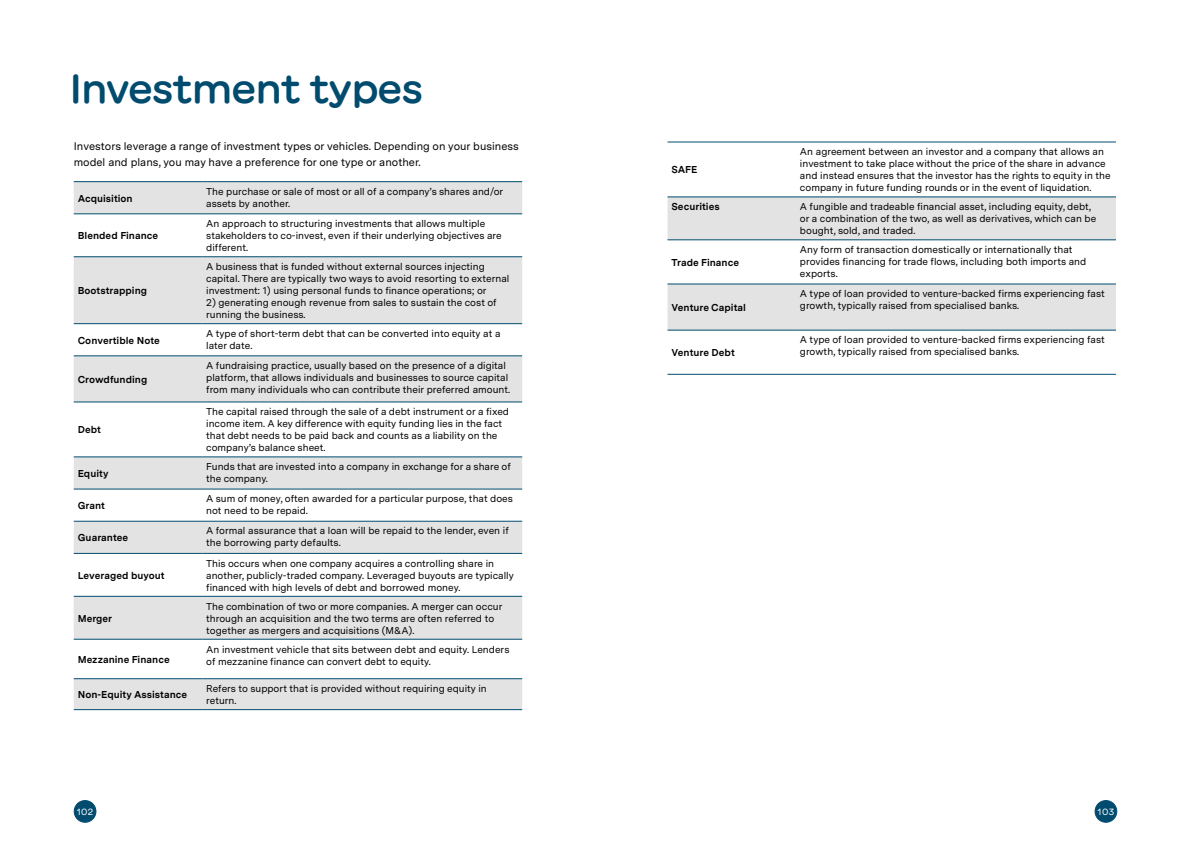
<style>
.page{position:relative;width:1191px;height:842px;background:#fff}
.page>*{position:absolute;margin:0;border:0;box-sizing:border-box;transform-origin:0 0}
.t1{font:500 40px "GT Maru";letter-spacing:-.05em;color:#004b6e}
.t2{font:11px/16px "Messina Sans";color:#000}
.t3{font:10px/12px "Messina Sans";color:#000}
.t4{font:700 10px "Messina Sans";color:#000}
.t5{font:9px "GT Maru";letter-spacing:.045em;color:#fff}
</style>
<div class="page">
<div style="left:74px;top:182px;width:448px;height:527px;background:#e3e3e3"></div>
<svg style="left:74px;top:215px;width:448px;height:463px"></svg>
<hr style="left:74px;top:181px;width:128px;height:1px;background:#004b6e">
<hr style="left:202px;top:181px;width:320px;height:1px;background:#004b6e">
<hr style="left:74px;top:214px;width:128px;height:1px;background:#004b6e">
<hr style="left:202px;top:214px;width:320px;height:1px;background:#004b6e">
<hr style="left:74px;top:256px;width:128px;height:1px;background:#004b6e">
<hr style="left:202px;top:256px;width:320px;height:1px;background:#004b6e">
<hr style="left:74px;top:323px;width:128px;height:1px;background:#004b6e">
<hr style="left:202px;top:323px;width:320px;height:1px;background:#004b6e">
<hr style="left:74px;top:356px;width:128px;height:1px;background:#004b6e">
<hr style="left:202px;top:356px;width:320px;height:1px;background:#004b6e">
<hr style="left:74px;top:402px;width:128px;height:1px;background:#004b6e">
<hr style="left:202px;top:402px;width:320px;height:1px;background:#004b6e">
<hr style="left:74px;top:457px;width:128px;height:1px;background:#004b6e">
<hr style="left:202px;top:457px;width:320px;height:1px;background:#004b6e">
<hr style="left:74px;top:489px;width:128px;height:1px;background:#004b6e">
<hr style="left:202px;top:489px;width:320px;height:1px;background:#004b6e">
<hr style="left:74px;top:521px;width:128px;height:1px;background:#004b6e">
<hr style="left:202px;top:521px;width:320px;height:1px;background:#004b6e">
<hr style="left:74px;top:553px;width:128px;height:1px;background:#004b6e">
<hr style="left:202px;top:553px;width:320px;height:1px;background:#004b6e">
<hr style="left:74px;top:596px;width:128px;height:1px;background:#004b6e">
<hr style="left:202px;top:596px;width:320px;height:1px;background:#004b6e">
<hr style="left:74px;top:639px;width:128px;height:1px;background:#004b6e">
<hr style="left:202px;top:639px;width:320px;height:1px;background:#004b6e">
<hr style="left:74px;top:678px;width:128px;height:1px;background:#004b6e">
<hr style="left:202px;top:678px;width:320px;height:1px;background:#004b6e">
<hr style="left:74px;top:709px;width:128px;height:1px;background:#004b6e">
<hr style="left:202px;top:709px;width:320px;height:1px;background:#004b6e">
<svg style="left:667px;top:196px;width:449px;height:178px"></svg>
<svg style="left:667px;top:198px;width:449px;height:132px;fill:#e3e3e3"></svg>
<hr style="left:667px;top:142px;width:129px;height:1px;background:#004b6e">
<hr style="left:796px;top:142px;width:320px;height:1px;background:#004b6e">
<hr style="left:667px;top:197px;width:129px;height:1px;background:#004b6e">
<hr style="left:796px;top:197px;width:320px;height:1px;background:#004b6e">
<hr style="left:667px;top:240px;width:129px;height:1px;background:#004b6e">
<hr style="left:796px;top:240px;width:320px;height:1px;background:#004b6e">
<hr style="left:667px;top:284px;width:129px;height:1px;background:#004b6e">
<hr style="left:796px;top:284px;width:320px;height:1px;background:#004b6e">
<hr style="left:667px;top:330px;width:129px;height:1px;background:#004b6e">
<hr style="left:796px;top:330px;width:320px;height:1px;background:#004b6e">
<hr style="left:667px;top:374px;width:129px;height:1px;background:#004b6e">
<hr style="left:796px;top:374px;width:320px;height:1px;background:#004b6e">
<div style="left:74px;top:800px;width:22px;height:22px;background:#004b6e;border-radius:50%"></div>
<div style="left:74px;top:800px;width:22px;height:23px;border:1px solid #004b6e;border-radius:50%"></div>
<div style="left:1095px;top:800px;width:21px;height:22px;background:#004b6e;border-radius:50%"></div>
<div style="left:1094px;top:800px;width:23px;height:23px;border:1px solid #004b6e;border-radius:50%"></div>
<h1 class="t1" style="left:69px;top:65px;width:356px">Investment types</h1>
<p class="t2" style="left:74px;top:138px;width:446px">Investors leverage a range of investment types or vehicles. Depending on your business model and plans, you may have a preference for one type or another.</p>
<p class="t4" style="left:78px;top:191px;width:57px">Acquisition</p>
<p class="t3" style="left:206px;top:185px;width:298px">The purchase or sale of most or all of a company’s shares and/or assets by another.</p>
<p class="t4" style="left:78px;top:228px;width:82px">Blended Finance</p>
<p class="t3" style="left:206px;top:217px;width:297px">An approach to structuring investments that allows multiple stakeholders to co-invest, even if their underlying objectives are different.</p>
<p class="t4" style="left:78px;top:283px;width:71px">Bootstrapping</p>
<p class="t3" style="left:206px;top:260px;width:305px">A business that is funded without external sources injecting capital. There are typically two ways to avoid resorting to external investment: 1) using personal funds to finance operations; or</p>
<p class="t3" style="left:206px;top:296px;width:292px">2) generating enough revenue from sales to sustain the cost of running the business.</p>
<p class="t4" style="left:78px;top:333px;width:84px">Convertible Note</p>
<p class="t3" style="left:206px;top:327px;width:296px">A type of short-term debt that can be converted into equity at a later date.</p>
<p class="t4" style="left:78px;top:372px;width:71px">Crowdfunding</p>
<p class="t3" style="left:206px;top:359px;width:305px">A fundraising practice, usually based on the presence of a digital platform, that allows individuals and businesses to source capital from many individuals who can contribute their preferred amount.</p>
<p class="t4" style="left:78px;top:422px;width:25px">Debt</p>
<p class="t3" style="left:206px;top:405px;width:304px">The capital raised through the sale of a debt instrument or a fixed income item. A key difference with equity funding lies in the fact that debt needs to be paid back and counts as a liability on the company’s balance sheet.</p>
<p class="t4" style="left:78px;top:466px;width:32px">Equity</p>
<p class="t3" style="left:206px;top:460px;width:306px">Funds that are invested into a company in exchange for a share of the company.</p>
<p class="t4" style="left:78px;top:498px;width:29px">Grant</p>
<p class="t3" style="left:206px;top:492px;width:308px">A sum of money, often awarded for a particular purpose, that does not need to be repaid.</p>
<p class="t4" style="left:78px;top:530px;width:52px">Guarantee</p>
<p class="t3" style="left:206px;top:525px;width:304px">A formal assurance that a loan will be repaid to the lender, even if the borrowing party defaults.</p>
<p class="t4" style="left:78px;top:568px;width:88px">Leveraged buyout</p>
<p class="t3" style="left:206px;top:557px;width:309px">This occurs when one company acquires a controlling share in another, publicly-traded company. Leveraged buyouts are typically financed with high levels of debt and borrowed money.</p>
<p class="t4" style="left:78px;top:611px;width:36px">Merger</p>
<p class="t3" style="left:206px;top:600px;width:298px">The combination of two or more companies. A merger can occur through an acquisition and the two terms are often referred to together as mergers and acquisitions (M&amp;A).</p>
<p class="t4" style="left:78px;top:652px;width:93px">Mezzanine Finance</p>
<p class="t3" style="left:206px;top:643px;width:305px">An investment vehicle that sits between debt and equity. Lenders of mezzanine finance can convert debt to equity.</p>
<p class="t4" style="left:78px;top:687px;width:111px">Non-Equity Assistance</p>
<p class="t3" style="left:206px;top:682px;width:282px">Refers to support that is provided without requiring equity in return.</p>
<p class="t4" style="left:671px;top:162px;width:27px">SAFE</p>
<p class="t3" style="left:800px;top:145px;width:312px">An agreement between an investor and a company that allows an investment to take place without the price of the share in advance and instead ensures that the investor has the rights to equity in the company in future funding rounds or in the event of liquidation.</p>
<p class="t4" style="left:671px;top:199px;width:50px">Securities</p>
<p class="t3" style="left:800px;top:200px;width:298px">A fungible and tradeable financial asset, including equity, debt, or a combination of the two, as well as derivatives, which can be bought, sold, and traded.</p>
<p class="t4" style="left:671px;top:255px;width:69px">Trade Finance</p>
<p class="t3" style="left:800px;top:243px;width:288px">Any form of transaction domestically or internationally that provides financing for trade flows, including both imports and exports.</p>
<p class="t4" style="left:671px;top:300px;width:76px">Venture Capital</p>
<p class="t4" style="left:671px;top:345px;width:65px">Venture Debt</p>
<p class="t3" style="left:800px;top:287px;width:306px">A type of loan provided to venture-backed firms experiencing fast growth, typically raised from specialised banks.</p>
<p class="t3" style="left:800px;top:334px;width:306px">A type of loan provided to venture-backed firms experiencing fast growth, typically raised from specialised banks.</p>
<p class="t5" style="left:77px;top:806px;width:18px">102</p>
<p class="t5" style="left:1097px;top:806px;width:18px">103</p>
</div>
